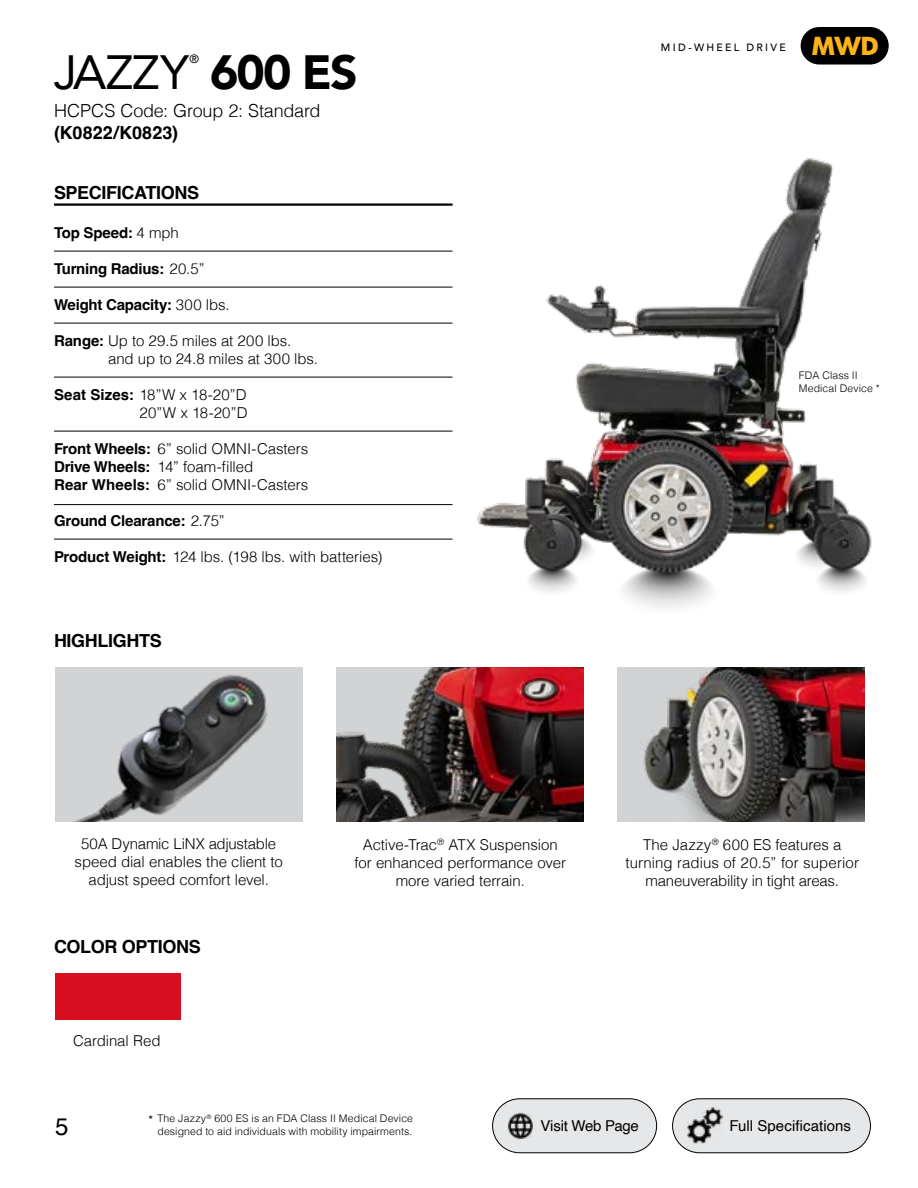
<style>
.page{position:relative;width:918px;height:1188px;background:#fff}
.page>*{position:absolute;margin:0;border:0;box-sizing:border-box;transform-origin:0 0}
.t1{font:48px "Avenir";letter-spacing:-.02em;color:#000}
.t2{font:700 24.3px "Futura";color:#fcb316}
.t3{font:24px "Helvetica";color:#000}
.t4{font:700 18px "Helvetica";letter-spacing:-.02em;color:#000}
.t5{font:300 18px "Helvetica";letter-spacing:-.01em;color:#000}
.t6{font:700 18px "Helvetica";letter-spacing:.005em;color:#000}
.t7{font:300 15px/18px "Helvetica";letter-spacing:-.005em;color:#000;text-align:center}
.t8{font:700 15px "Helvetica";letter-spacing:-.015em;color:#000}
.t9{font:15px "Helvetica";letter-spacing:-.005em;color:#000}
.t10{font:12px "Avenir";color:#000}
.t11{font:300 10.5px/12.6px "Helvetica";letter-spacing:.01em;color:#000;text-align:right}
.t12{font:500 10.5px "Avenir LT Std";letter-spacing:.22em;color:#000}
.s1{font-weight:900}
.s2{font-weight:300}
.s3{font-weight:700}
.s4{font-weight:400;font-size:12px}
</style>
<div class="page">
<hr style="left:54px;top:251px;width:399px;height:1px;background:#000">
<hr style="left:54px;top:203px;width:399px;height:3px;background:#000">
<hr style="left:54px;top:287px;width:399px;height:1px;background:#000">
<hr style="left:54px;top:323px;width:399px;height:1px;background:#000">
<hr style="left:54px;top:377px;width:399px;height:1px;background:#000">
<hr style="left:54px;top:431px;width:399px;height:1px;background:#000">
<hr style="left:54px;top:504px;width:399px;height:1px;background:#000">
<hr style="left:54px;top:539px;width:399px;height:1px;background:#000">
<div style="left:801px;top:27px;width:88px;height:38px;background:#000;border-radius:19px"></div>
<div style="left:55px;top:668px;width:247px;height:154px;background:#d1d3d4"></div>
<img style="left:73px;top:674px;width:195px;height:148px">
<div style="left:55px;top:974px;width:126px;height:46px;background:#d80d1f"></div>
<img style="left:336px;top:668px;width:247px;height:154px">
<div style="left:618px;top:668px;width:247px;height:154px;background:#d1d3d4"></div>
<img style="left:643px;top:668px;width:222px;height:154px">
<div style="left:493px;top:1099px;width:164px;height:54px;background:#e6e7e8;border-radius:27px"></div>
<div style="left:492px;top:1098px;width:165px;height:55px;border:1px solid #000;border-radius:27px"></div>
<img style="left:508px;top:1114px;width:25px;height:24px">
<div style="left:673px;top:1099px;width:197px;height:54px;background:#e6e7e8;border-radius:27px"></div>
<div style="left:672px;top:1098px;width:199px;height:55px;border:1px solid #000;border-radius:27px"></div>
<img style="left:688px;top:1107px;width:35px;height:36px">
<img style="left:477px;top:158px;width:395px;height:450px">
<h1 class="t1" style="left:54px;top:34px;width:305px">JAZZY <span class="s1">600 ES</span></h1>
<p class="t10" style="left:190px;top:49px;width:11px">®</p>
<p class="t5" style="left:54px;top:96px;width:268px">HCPCS Code: Group 2: Standard</p>
<p class="t6" style="left:54px;top:122px;width:126px">(K0822/K0823)</p>
<p class="t4" style="left:54px;top:182px;width:147px">SPECIFICATIONS</p>
<p class="t8" style="left:54px;top:224px;width:126px">Top Speed: <span class="s2">4 mph</span></p>
<p class="t8" style="left:54px;top:260px;width:152px">Turning Radius: <span class="s2">20.5”</span></p>
<p class="t8" style="left:54px;top:296px;width:177px">Weight Capacity: <span class="s2">300 lbs.</span></p>
<p class="t7" style="left:108px;top:331px;width:212px;text-align:left;text-indent:-54px"><span class="s3">Range:</span> Up to 29.5 miles at 200 lbs. and up to 24.8 miles at 300 lbs.</p>
<p class="t7" style="left:54px;top:385px;width:195px;text-align:right"><span class="s3">Seat Sizes:</span> 18”W x 18-20”D<br>20”W x 18-20”D</p>
<p class="t7" style="left:54px;top:439px;width:256px;text-align:left"><span class="s3">Front Wheels:</span> 6” solid OMNI-Casters<br><span class="s3">Drive Wheels:</span> 14” foam-filled<br><span class="s3">Rear Wheels:</span> 6” solid OMNI-Casters</p>
<p class="t8" style="left:54px;top:512px;width:172px">Ground Clearance: <span class="s2">2.75”</span></p>
<p class="t7" style="left:54px;top:547px;width:330px"><span class="s3">Product Weight:</span> 124 lbs. (198 lbs. with batteries)</p>
<p class="t4" style="left:54px;top:630px;width:109px">HIGHLIGHTS</p>
<p class="t12" style="left:661px;top:42px;width:126px">MID-WHEEL DRIVE</p>
<h2 class="t2" style="left:811px;top:28px;width:69px">MWD</h2>
<p class="t11" style="left:799px;top:368px;width:83px;text-align:left">FDA Class II<br>Medical Device *</p>
<p class="t7" style="left:75px;top:834px;width:210px">50A Dynamic LiNX adjustable speed dial enables the client to adjust speed comfort level.</p>
<p class="t4" style="left:54px;top:936px;width:148px">COLOR OPTIONS</p>
<p class="t7" style="left:73px;top:1030px;width:89px">Cardinal Red</p>
<p class="t7" style="left:354px;top:835px;width:213px">Active-Trac<sup>®</sup> ATX Suspension for enhanced performance over more varied terrain.</p>
<p class="t7" style="left:625px;top:835px;width:235px">The Jazzy<sup>®</sup> 600 ES features a turning radius of 20.5” for superior maneuverability in tight areas.</p>
<p class="t11" style="left:148px;top:1111px;width:266px"><span class="s4">*</span> The Jazzy<sup>®</sup> 600 ES is an FDA Class II Medical Device designed to aid individuals with mobility impairments.</p>
<h3 class="t3" style="left:55px;top:1108px;width:15px">5</h3>
<p class="t9" style="left:540px;top:1114px;width:100px">Visit Web Page</p>
<p class="t9" style="left:729px;top:1114px;width:123px">Full Specifications</p>
</div>
